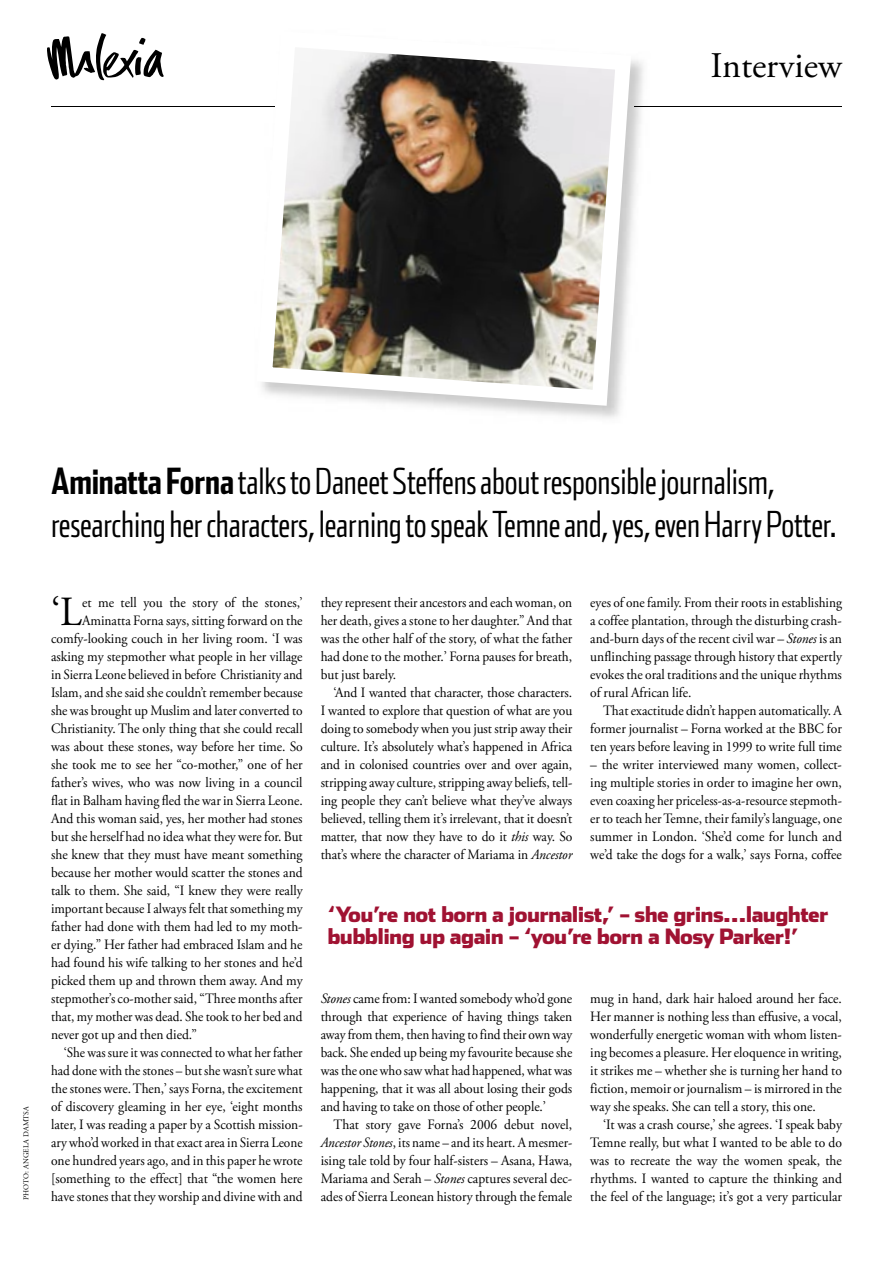
<style>
.page{position:relative;width:893px;height:1263px;background:#fff}
.page>*{position:absolute;margin:0;border:0;box-sizing:border-box;transform-origin:0 0}
.t1{font:41.4px "Adobe Garamond Pro";color:#000;scale:.95 1}
.t2{font:300 36px/43.2px "Stainless Comp";letter-spacing:-.005em;color:#000}
.t3{font:36px "Adobe Garamond Pro";color:#000}
.t4{font:900 21px/22.5px "Stainless";letter-spacing:-.03em;color:#a01232}
.t5{font:14.25px/18px "Adobe Garamond Pro";color:#000;text-align:justify;scale:.95 1}
.t6{font:14.25px/18px "Adobe Garamond Pro";color:#000;text-align:justify;scale:.94 1}
.t7{font:14.25px/18px "Adobe Garamond Pro";color:#000;text-align:justify;scale:.93 1}
.t8{font:14.25px "Adobe Garamond Pro";color:#000;scale:.92 1}
.t9{font:7.5px "Adobe Garamond Pro";letter-spacing:.015em;color:#000}
.s1{font-weight:700}
.s2{font-style:italic}
</style>
<div class="page">
<hr style="left:51px;top:106px;width:224px;height:1px;background:#000">
<img style="left:258px;top:47px;width:373px;height:359px">
<hr style="left:634px;top:106px;width:208px;height:1px;background:#000">
<svg style="left:47px;top:33px;width:117px;height:47px"></svg>
<h2 class="t3" style="left:710px;top:44px;width:133px">Interview</h2>
<p class="t9" style="left:22px;top:1200px;width:96px;rotate:-90deg">PHOTO: ANGELA DAMTSA</p>
<h2 class="t2" style="left:51px;top:459px;width:787px"><span class="s1">Aminatta Forna</span> talks to Daneet Steffens about responsible journalism, researching her characters, learning to speak Temne and, yes, even Harry Potter.</h2>
<h1 class="t1" style="left:51px;top:587px;width:34px">‘L</h1>
<p class="t5" style="left:82px;top:594px;width:234px">et me tell you the story of the stones,’</p>
<p class="t5" style="left:82px;top:612px;width:234px">Aminatta Forna says, sitting forward on the</p>
<p class="t5" style="left:51px;top:630px;width:266px">comfy-looking couch in her living room. ‘I was</p>
<p class="t5" style="left:51px;top:648px;width:266px">asking my stepmother what people in her village</p>
<p class="t7" style="left:51px;top:666px;width:272px">in Sierra Leone believed in before Christianity and</p>
<p class="t6" style="left:51px;top:684px;width:269px">Islam, and she said she couldn’t remember because</p>
<p class="t6" style="left:51px;top:702px;width:269px">she was brought up Muslim and later converted to</p>
<p class="t5" style="left:51px;top:720px;width:266px">Christianity. The only thing that she could recall</p>
<p class="t5" style="left:51px;top:738px;width:266px">was about these stones, way before her time. So</p>
<p class="t5" style="left:51px;top:756px;width:266px">she took me to see her “co-mother,” one of her</p>
<p class="t5" style="left:51px;top:774px;width:266px">father’s wives, who was now living in a council</p>
<p class="t6" style="left:51px;top:792px;width:269px">flat in Balham having fled the war in Sierra Leone.</p>
<p class="t5" style="left:51px;top:810px;width:266px">And this woman said, yes, her mother had stones</p>
<p class="t6" style="left:51px;top:828px;width:269px">but she herself had no idea what they were for. But</p>
<p class="t5" style="left:51px;top:846px;width:266px">she knew that they must have meant something</p>
<p class="t5" style="left:51px;top:864px;width:266px">because her mother would scatter the stones and</p>
<p class="t5" style="left:51px;top:882px;width:266px">talk to them. She said, “I knew they were really</p>
<p class="t7" style="left:51px;top:900px;width:272px">important because I always felt that something my</p>
<p class="t5" style="left:51px;top:918px;width:266px">father had done with them had led to my moth-</p>
<p class="t5" style="left:51px;top:936px;width:266px">er dying.” Her father had embraced Islam and he</p>
<p class="t5" style="left:51px;top:954px;width:266px">had found his wife talking to her stones and he’d</p>
<p class="t5" style="left:51px;top:972px;width:266px">picked them up and thrown them away. And my</p>
<p class="t6" style="left:51px;top:990px;width:269px">stepmother’s co-mother said, “Three months after</p>
<p class="t7" style="left:51px;top:1008px;width:272px">that, my mother was dead. She took to her bed and</p>
<p class="t5" style="left:51px;top:1026px;width:155px">never got up and then died.”</p>
<p class="t8" style="left:64px;top:1044px;width:261px">‘She was sure it was connected to what her father</p>
<p class="t8" style="left:51px;top:1062px;width:275px">had done with the stones – but she wasn’t sure what</p>
<p class="t6" style="left:51px;top:1080px;width:269px">the stones were. Then,’ says Forna, the excitement</p>
<p class="t5" style="left:51px;top:1098px;width:266px">of discovery gleaming in her eye, ‘eight months</p>
<p class="t5" style="left:51px;top:1116px;width:266px">later, I was reading a paper by a Scottish mission-</p>
<p class="t7" style="left:51px;top:1134px;width:272px">ary who’d worked in that exact area in Sierra Leone</p>
<p class="t5" style="left:51px;top:1152px;width:266px">one hundred years ago, and in this paper he wrote</p>
<p class="t5" style="left:51px;top:1170px;width:266px">[something to the effect] that “the women here</p>
<p class="t6" style="left:51px;top:1188px;width:269px">have stones that they worship and divine with and</p>
<p class="t7" style="left:321px;top:594px;width:272px">they represent their ancestors and each woman, on her death, gives a stone to her daughter.” And that was the other half of the story, of what the father had done to the mother.’ Forna pauses for breath, but just barely.</p>
<p class="t5" style="left:321px;top:684px;width:266px;text-indent:13px">‘And I wanted that character, those characters.<br>I wanted to explore that question of what are you doing to somebody when you just strip away their culture. It’s absolutely what’s happened in Africa and in colonised countries over and over again, stripping away culture, stripping away beliefs, tell&shy;ing people they can’t believe what they’ve always believed, telling them it’s irrelevant, that it doesn’t matter, that now they have to do it <span class="s2">this</span> way. So that’s where the character of Mariama in <span class="s2">Ancestor</span></p>
<p class="t6" style="left:590px;top:594px;width:269px">eyes of one family. From their roots in establishing a coffee plantation, through the disturbing crash&shy;and-burn days of the recent civil war – <span class="s2">Stones</span> is an unflinching passage through history that expertly evokes the oral traditions and the unique rhythms of rural African life.</p>
<p class="t5" style="left:590px;top:702px;width:266px;text-indent:13px">That exactitude didn’t happen automatically. A former journalist – Forna worked at the BBC for ten years before leaving in 1999 to write full time</p>
<p class="t5" style="left:590px;top:756px;width:266px">– the writer interviewed many women, collect&shy;ing multiple stories in order to imagine her own, even coaxing her priceless-as-a-resource stepmoth&shy;er to teach her Temne, their family’s language, one summer in London. ‘She’d come for lunch and we’d take the dogs for a walk,’ says Forna, coffee</p>
<h3 class="t4" style="left:327px;top:902px;width:502px">‘You’re not born a journalist,’ – she grins…laughter bubbling up again – ‘you’re born a Nosy Parker!’</h3>
<p class="t5" style="left:321px;top:990px;width:266px"><span class="s2">Stones</span> came from: I wanted somebody who’d gone through that experience of having things taken away from them, then having to find their own way back. She ended up being my favourite because she was the one who saw what had happened, what was happening, that it was all about losing their gods and having to take on those of other people.’</p>
<p class="t5" style="left:321px;top:1116px;width:266px;text-indent:13px">That story gave Forna’s 2006 debut novel, <span class="s2">Ancestor Stones</span>, its name – and its heart. A mesmer&shy;ising tale told by four half-sisters – Asana, Hawa, Mariama and Serah – <span class="s2">Stones</span> captures several dec&shy;ades of Sierra Leonean history through the female</p>
<p class="t5" style="left:590px;top:990px;width:266px">mug in hand, dark hair haloed around her face.<br>Her manner is nothing less than effusive, a vocal, wonderfully energetic woman with whom listen&shy;ing becomes a pleasure. Her eloquence in writing, it strikes me – whether she is turning her hand to fiction, memoir or journalism – is mirrored in the way she speaks. She can tell a story, this one.</p>
<p class="t5" style="left:590px;top:1116px;width:266px;text-indent:13px">‘It was a crash course,’ she agrees. ‘I speak baby Temne really, but what I wanted to be able to do was to recreate the way the women speak, the rhythms. I wanted to capture the thinking and the feel of the language; it’s got a very particular</p>
</div>
